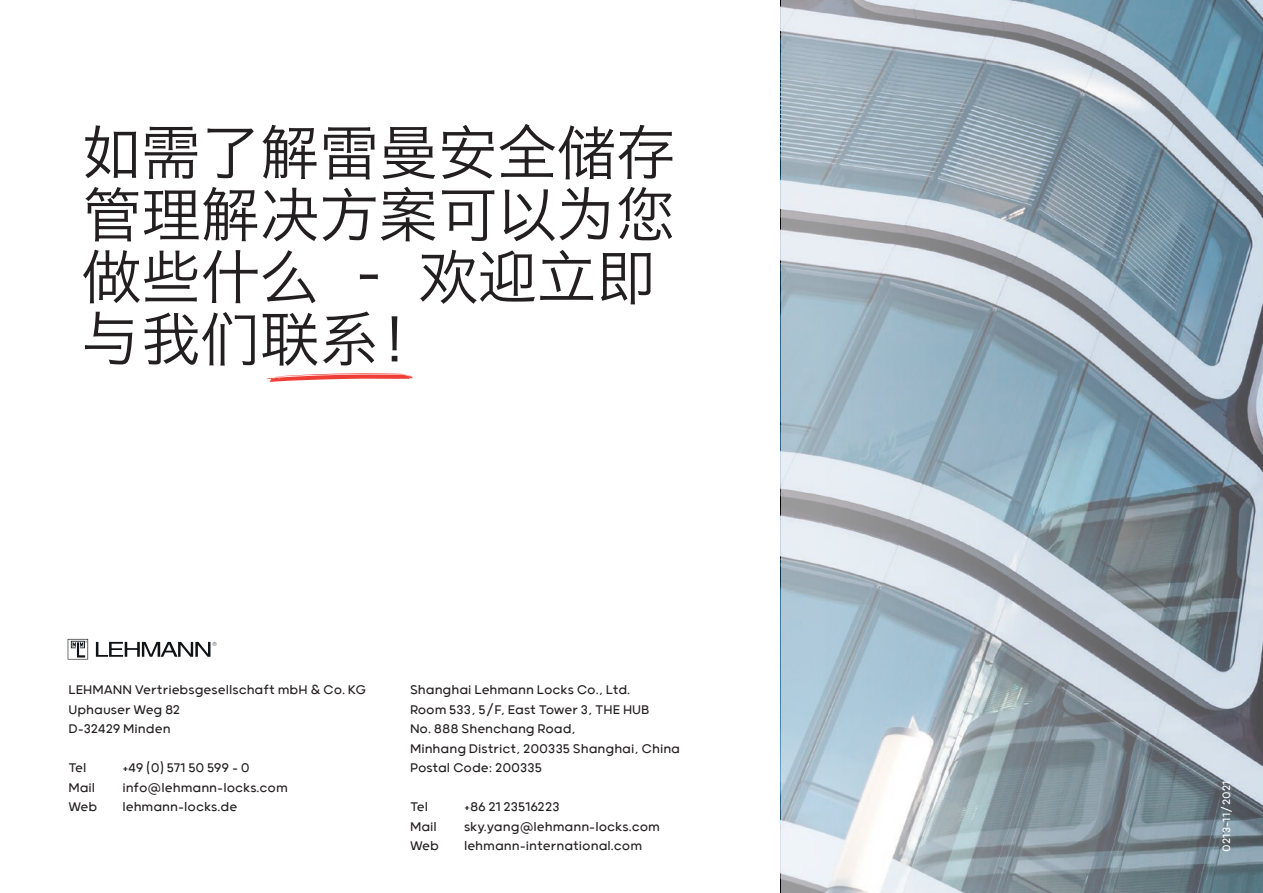
<style>
.page{position:relative;width:1263px;height:893px;background:#fff}
.page>*{position:absolute;margin:0;border:0;box-sizing:border-box;transform-origin:0 0}
.t1{font:59.4px/62.2px "Hiragino Sans GB W3";color:#231f20}
.t2{font:300 15px/19.5px "Grold";color:#231f20}
.t3{font:300 12.75px "Grold";color:#fff}
</style>
<div class="page">
<svg style="left:781px;top:0;width:482px;height:893px;background:#9fafba"></svg>
<svg style="left:96px;top:642px;width:120px;height:15px"></svg>
<svg style="left:68px;top:639px;width:20px;height:20px"></svg>
<svg style="left:266px;top:373px;width:147px;height:9px"></svg>
<h1 class="t1" style="left:82px;top:120px;width:595px">如需了解雷曼安全储存管理解决方案可以为您做些什么 – 欢迎立即与我们联系！</h1>
<p class="t2" style="left:68px;top:680px;width:299px">LEHMANN Vertriebsgesellschaft mbH &amp; Co. KG<br>Uphauser Weg 82<br>D-32429 Minden</p>
<p class="t2" style="left:68px;top:758px;width:20px">Tel</p>
<p class="t2" style="left:122px;top:758px;width:129px">+49 (0) 571 50 599 - 0</p>
<p class="t2" style="left:68px;top:777px;width:28px">Mail</p>
<p class="t2" style="left:122px;top:777px;width:167px">info@lehmann-locks.com</p>
<p class="t2" style="left:68px;top:797px;width:30px">Web</p>
<p class="t2" style="left:122px;top:797px;width:116px">lehmann-locks.de</p>
<p class="t2" style="left:410px;top:680px;width:272px">Shanghai Lehmann Locks Co., Ltd.<br>Room 533, 5/F, East Tower 3, THE HUB<br>No. 888 Shenchang Road,<br>Minhang District, 200335 Shanghai, China<br>Postal Code: 200335</p>
<p class="t2" style="left:410px;top:797px;width:20px">Tel</p>
<p class="t2" style="left:464px;top:797px;width:97px">+86 21 23516223</p>
<p class="t2" style="left:410px;top:816px;width:28px">Mail</p>
<p class="t2" style="left:464px;top:816px;width:197px">sky.yang@lehmann-locks.com</p>
<p class="t2" style="left:410px;top:836px;width:30px">Web</p>
<p class="t2" style="left:464px;top:836px;width:180px">lehmann-international.com</p>
<p class="t3" style="left:1219px;top:851px;width:72px;rotate:-90deg">0213-11/2021</p>
</div>
